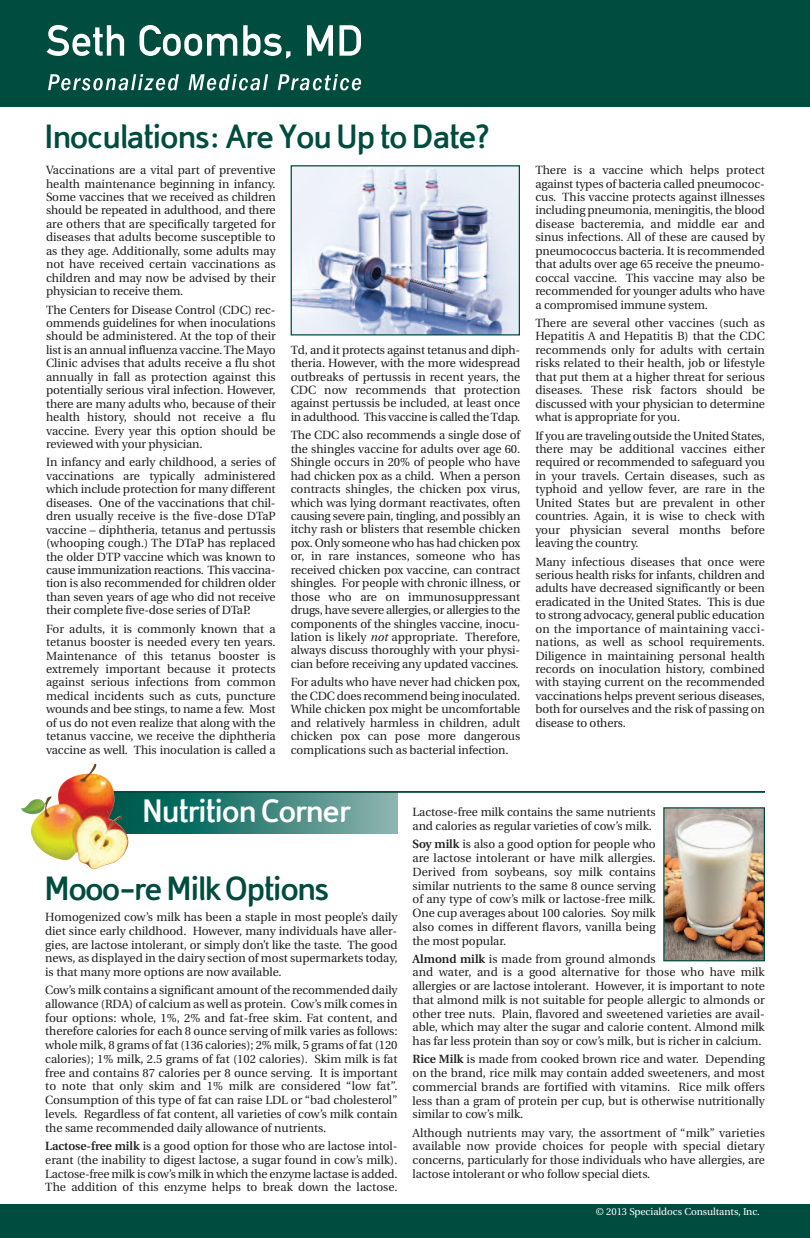
<style>
.page{position:relative;width:810px;height:1238px;background:#fff}
.page>*{position:absolute;margin:0;border:0;box-sizing:border-box;transform-origin:0 0}
.t1{font:700 35px "Domestos 98";color:#004c3e}
.t2{font:700 33.75px "Domestos 98";color:#fff}
.t3{font:11.88px/13.5px "Utopia";letter-spacing:-.005em;color:#231f20;text-align:justify}
.t4{font:10px "Utopia";letter-spacing:-.005em;color:#fff}
.s1{font-style:italic}
.s2{font-weight:600}
</style>
<div class="page">
<div style="left:0;top:1204px;width:810px;height:34px;background:#004c3e"></div>
<div style="left:0;top:0;width:810px;height:107px;background:#004c3e"></div>
<svg style="left:48px;top:74px;width:131px;height:16px"></svg>
<svg style="left:189px;top:74px;width:79px;height:16px"></svg>
<svg style="left:278px;top:74px;width:83px;height:16px"></svg>
<svg style="left:47px;top:25px;width:77px;height:31px"></svg>
<svg style="left:139px;top:25px;width:98px;height:31px"></svg>
<svg style="left:243px;top:25px;width:48px;height:34px"></svg>
<svg style="left:307px;top:25px;width:26px;height:31px"></svg>
<svg style="left:339px;top:25px;width:22px;height:31px"></svg>
<svg style="left:129px;top:793px;width:268px;height:40px"></svg>
<hr style="left:95px;top:791px;width:670px;height:2px;background:#004c3e">
<img style="left:20px;top:763px;width:109px;height:106px">
<img style="left:293px;top:167px;width:225px;height:166px">
<div style="left:291px;top:165px;width:229px;height:170px;border:1px solid #004c3e"></div>
<img style="left:665px;top:809px;width:98px;height:150px">
<div style="left:663px;top:807px;width:102px;height:154px;border:1px solid #004c3e"></div>
<h1 class="t1" style="left:45px;top:124px;width:445px">Inoculations: Are You Up to Date?</h1>
<p class="t3" style="left:46px;top:164px;width:231px">Vaccinations are a vital part of preventive health maintenance beginning in infancy.<br>Some vaccines that we received as children should be repeated in adulthood, and there are others that are specifically targeted for diseases that adults become susceptible to as they age. Additionally, some adults may not have received certain vaccinations as children and may now be advised by their physician to receive them.</p>
<p class="t3" style="left:46px;top:304px;width:231px">The Centers for Disease Control (CDC) rec&shy;ommends guidelines for when inoculations should be administered. At the top of their list is an annual influenza vaccine.The Mayo Clinic advises that adults receive a flu shot annually in fall as protection against this potentially serious viral infection. However, there are many adults who, because of their health history, should not receive a flu vaccine. Every year this option should be reviewed with your physician.</p>
<p class="t3" style="left:46px;top:456px;width:231px">In infancy and early childhood, a series of vaccinations are typically administered which include protection for many different diseases. One of the vaccinations that chil&shy;dren usually receive is the five-dose DTaP vaccine – diphtheria, tetanus and pertussis (whooping cough.) The DTaP has replaced the older DTP vaccine which was known to cause immunization reactions. This vaccina&shy;tion is also recommended for children older than seven years of age who did not receive their complete five-dose series of DTaP.</p>
<p class="t3" style="left:46px;top:623px;width:231px">For adults, it is commonly known that a tetanus booster is needed every ten years.<br>Maintenance of this tetanus booster is extremely important because it protects against serious infections from common medical incidents such as cuts, puncture wounds and bee stings, to name a few. Most of us do not even realize that along with the tetanus vaccine, we receive the diphtheria vaccine as well. This inoculation is called a</p>
<p class="t3" style="left:291px;top:344px;width:231px">Td, and it protects against tetanus and diph&shy;theria. However, with the more widespread outbreaks of pertussis in recent years, the CDC now recommends that protection against pertussis be included, at least once in adulthood. This vaccine is called theTdap.</p>
<p class="t3" style="left:291px;top:429px;width:231px">The CDC also recommends a single dose of the shingles vaccine for adults over age 60.<br>Shingle occurs in 20% of people who have had chicken pox as a child. When a person contracts shingles, the chicken pox virus, which was lying dormant reactivates, often causing severe pain, tingling, and possibly an itchy rash or blisters that resemble chicken pox. Only someone who has had chicken pox or, in rare instances, someone who has received chicken pox vaccine, can contract shingles. For people with chronic illness, or those who are on immunosuppressant drugs, have severe allergies, or allergies to the components of the shingles vaccine, inocu&shy;lation is likely <span class="s1">not</span> appropriate. Therefore, always discuss thoroughly with your physi&shy;cian before receiving any updated vaccines.</p>
<p class="t3" style="left:291px;top:676px;width:231px">For adults who have never had chicken pox, the CDC does recommend being inoculated.<br>While chicken pox might be uncomfortable and relatively harmless in children, adult chicken pox can pose more dangerous complications such as bacterial infection.</p>
<p class="t3" style="left:535px;top:164px;width:231px">There is a vaccine which helps protect against types of bacteria called pneumococ&shy;cus. This vaccine protects against illnesses including pneumonia, meningitis, the blood disease bacteremia, and middle ear and sinus infections. All of these are caused by pneumococcus bacteria. It is recommended that adults over age 65 receive the pneumo&shy;coccal vaccine. This vaccine may also be recommended for younger adults who have a compromised immune system.</p>
<p class="t3" style="left:535px;top:317px;width:231px">There are several other vaccines (such as Hepatitis A and Hepatitis B) that the CDC recommends only for adults with certain risks related to their health, job or lifestyle that put them at a higher threat for serious diseases. These risk factors should be discussed with your physician to determine what is appropriate for you.</p>
<p class="t3" style="left:535px;top:430px;width:231px">If you are traveling outside the United States, there may be additional vaccines either required or recommended to safeguard you in your travels. Certain diseases, such as typhoid and yellow fever, are rare in the United States but are prevalent in other countries. Again, it is wise to check with your physician several months before leaving the country.</p>
<p class="t3" style="left:535px;top:555px;width:231px">Many infectious diseases that once were serious health risks for infants, children and adults have decreased significantly or been eradicated in the United States. This is due to strong advocacy, general public education on the importance of maintaining vacci&shy;nations, as well as school requirements.<br>Diligence in maintaining personal health records on inoculation history, combined with staying current on the recommended vaccinations helps prevent serious diseases, both for ourselves and the risk of passing on disease to others.</p>
<h2 class="t2" style="left:143px;top:800px;width:209px">Nutrition Corner</h2>
<h1 class="t1" style="left:45px;top:876px;width:286px">Mooo-reMilkOptions</h1>
<p class="t3" style="left:45px;top:911px;width:354px">Homogenized cow’s milk has been a staple in most people’s daily diet since early childhood. However, many individuals have aller&shy;gies, are lactose intolerant, or simply don’t like the taste. The good news, as displayed in the dairy section of most supermarkets today, is that many more options are now available.</p>
<p class="t3" style="left:45px;top:984px;width:354px">Cow’s milk contains a significant amount of the recommended daily allowance (RDA) of calcium as well as protein. Cow’s milk comes in four options: whole, 1%, 2% and fat-free skim. Fat content, and therefore calories for each 8 ounce serving of milk varies as follows: whole milk, 8 grams of fat (136 calories); 2% milk, 5 grams of fat (120 calories); 1% milk, 2.5 grams of fat (102 calories). Skim milk is fat free and contains 87 calories per 8 ounce serving. It is important to note that only skim and 1% milk are considered “low fat”.<br>Consumption of this type of fat can raise LDL or “bad cholesterol” levels. Regardless of fat content, all varieties of cow’s milk contain the same recommended daily allowance of nutrients.</p>
<p class="t3" style="left:45px;top:1140px;width:354px"><span class="s2">Lactose-free milk</span> is a good option for those who are lactose intol&shy;erant (the inability to digest lactose, a sugar found in cow’s milk).<br>Lactose-free milk is cow’s milk in which the enzyme lactase is added.<br>The addition of this enzyme helps to break down the lactose.</p>
<p class="t3" style="left:413px;top:806px;width:245px">Lactose-free milk contains the same nutrients and calories as regular varieties of cow’s milk.</p>
<p class="t3" style="left:413px;top:838px;width:245px"><span class="s2">Soy milk</span> is also a good option for people who are lactose intolerant or have milk allergies.<br>Derived from soybeans, soy milk contains similar nutrients to the same 8 ounce serving of any type of cow’s milk or lactose-free milk.<br>One cup averages about 100 calories. Soy milk also comes in different flavors, vanilla being the most popular.</p>
<p class="t3" style="left:413px;top:952px;width:354px;text-align:left"><span class="s2">Almond milk</span> is made from ground almonds<br>and water, and is a good alternative for those who have milk allergies or are lactose intolerant. However, it is important to note that almond milk is not suitable for people allergic to almonds or other tree nuts. Plain, flavored and sweetened varieties are avail&shy;able, which may alter the sugar and calorie content. Almond milk has far less protein than soy or cow’s milk, but is richer in calcium.</p>
<p class="t3" style="left:413px;top:1053px;width:354px"><span class="s2">Rice Milk</span> is made from cooked brown rice and water. Depending on the brand, rice milk may contain added sweeteners, and most commercial brands are fortified with vitamins. Rice milk offers less than a gram of protein per cup, but is otherwise nutritionally similar to cow’s milk.</p>
<p class="t3" style="left:413px;top:1126px;width:354px">Although nutrients may vary, the assortment of “milk” varieties available now provide choices for people with special dietary concerns, particularly for those individuals who have allergies, are lactose intolerant or who follow special diets.</p>
<p class="t4" style="left:596px;top:1208px;width:165px">© 2013 Specialdocs Consultants, Inc.</p>
</div>
